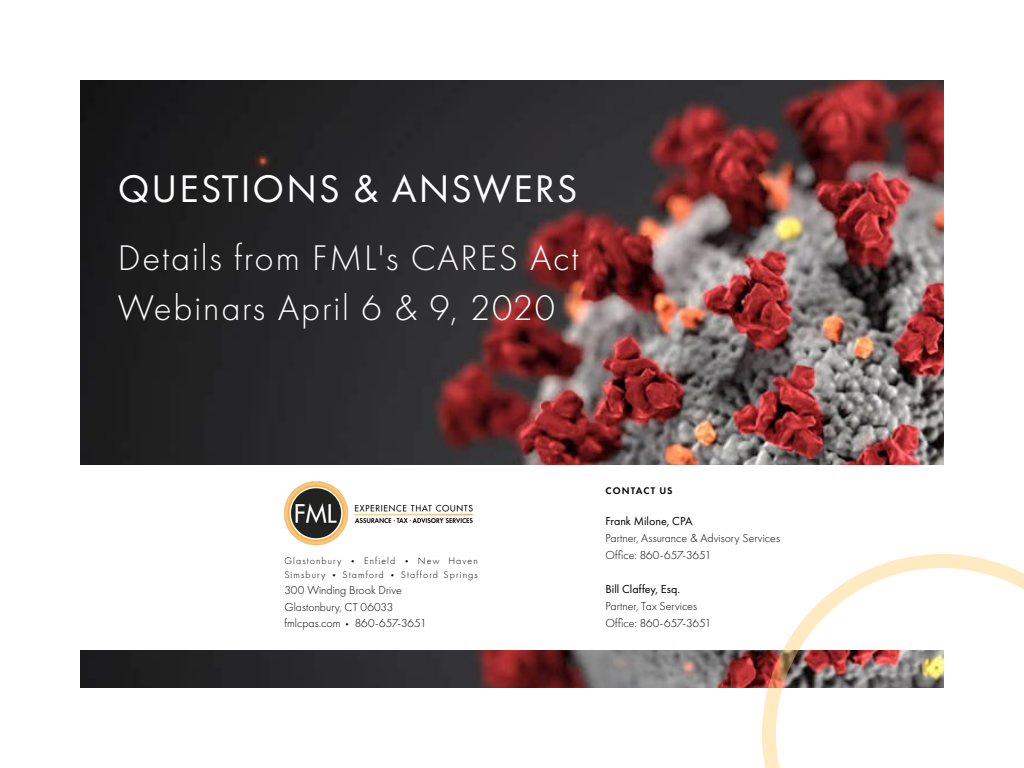
<style>
.page{position:relative;width:1024px;height:768px;background:#fff}
.page>*{position:absolute;margin:0;border:0;box-sizing:border-box;transform-origin:0 0}
.t1{font:40px "Futura PT";letter-spacing:.05em;color:#fff}
.t2{font:300 37px/50px "Futura PT";letter-spacing:.05em;color:#fff}
.t3{font:300 12px/16.5px "Futura PT";color:#000}
.t4{font:12px "Futura PT";color:#000}
.t5{font:300 10px/14.4px "Futura PT";letter-spacing:.11em;color:#000}
.t6{font:600 10px "Futura PT";letter-spacing:.105em;color:#000}
.s1{font-size:8px}
</style>
<div class="page">
<img style="left:80px;top:80px;width:864px;height:608px">
<div style="left:0;top:465px;width:1024px;height:185px;background:#fff"></div>
<img style="left:284px;top:481px;width:189px;height:65px">
<svg style="left:762px;top:554px;width:262px;height:214px"></svg>
<h1 class="t1" style="left:118px;top:165px;width:461px">QUESTIONS &amp; ANSWERS</h1>
<h2 class="t2" style="left:118px;top:233px;width:462px">Details from FML's CARES Act<br>Webinars April 6 &amp; 9, 2020</h2>
<p class="t5" style="left:284px;top:553px;width:195px">Glastonbury <span class="s1">•</span> Enfield <span class="s1">•</span> New Haven<br>Simsbury <span class="s1">•</span> Stamford <span class="s1">•</span> Stafford Springs</p>
<p class="t3" style="left:284px;top:582px;width:144px">300 Winding Brook Drive<br>Glastonbury, CT 06033 fmlcpas.com <span class="s1">•</span> 860-657-3651</p>
<p class="t6" style="left:606px;top:485px;width:69px">CONTACT US</p>
<p class="t4" style="left:606px;top:514px;width:88px">Frank Milone, CPA</p>
<p class="t3" style="left:606px;top:529px;width:176px;line-height:17px">Partner, Assurance &amp; Advisory Services<br>Office: 860-657-3651</p>
<p class="t4" style="left:606px;top:582px;width:76px">Bill Claffey, Esq.</p>
<p class="t3" style="left:606px;top:597px;width:107px;line-height:17px">Partner, Tax Services<br>Office: 860-657-3651</p>
</div>
